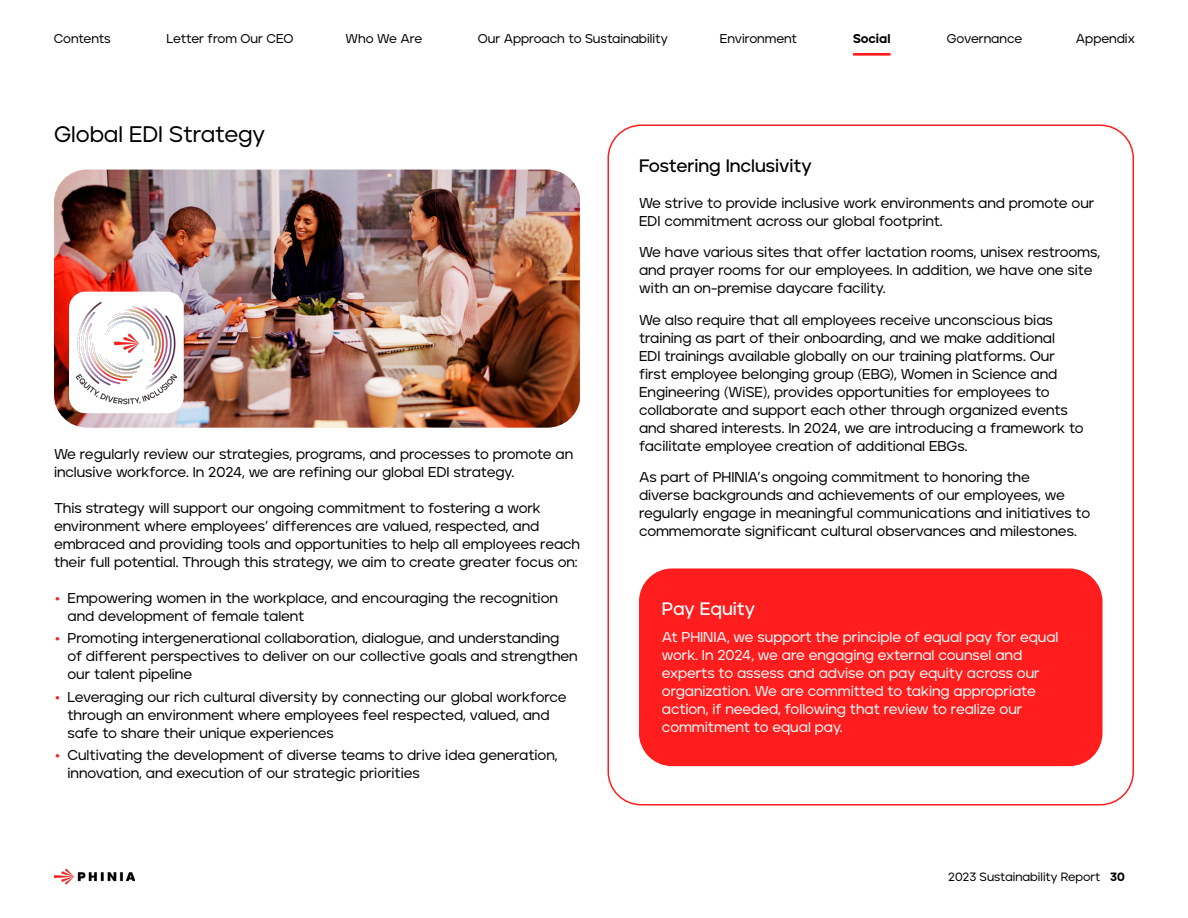
<style>
.page{position:relative;width:1188px;height:918px;background:#fff}
.page>*{position:absolute;margin:0;border:0;box-sizing:border-box;transform-origin:0 0}
.t1{font:500 22.5px "Jeko";color:#000}
.t2{font:600 18px "Jeko";color:#000}
.t3{font:600 18px "Jeko";color:#fff}
.t4{font:500 14.25px/18px "Jeko";letter-spacing:-.005em;color:#000}
.t5{font:500 14.25px/18px "Jeko";color:#fff}
.t6{font:500 12.75px "Jeko";letter-spacing:-.005em;color:#000}
.t7{font:900 12.75px "Jeko";color:#000}
.t8{font:500 12px "Jeko";color:#000}
.s1{font-weight:900;color:#ff1d1d}
.s2{font-weight:900}
</style>
<div class="page">
<img style="left:54px;top:170px;width:526px;height:258px">
<div style="left:639px;top:568px;width:463px;height:198px;background:#ff1d1d;border-radius:33px"></div>
<img style="left:54px;top:292px;width:154px;height:121px">
<img style="left:54px;top:868px;width:81px;height:17px">
<hr style="left:853px;top:53px;width:38px;height:3px;background:#ff1d1d">
<p class="t6" style="left:54px;top:30px;width:58px">Contents</p>
<p class="t6" style="left:167px;top:30px;width:128px">Letter from Our CEO</p>
<p class="t6" style="left:346px;top:30px;width:78px">Who We Are</p>
<p class="t6" style="left:478px;top:30px;width:192px">Our Approach to Sustainability</p>
<p class="t6" style="left:720px;top:30px;width:79px">Environment</p>
<p class="t7" style="left:853px;top:30px;width:39px">Social</p>
<p class="t6" style="left:947px;top:30px;width:77px">Governance</p>
<p class="t6" style="left:1076px;top:30px;width:60px">Appendix</p>
<h1 class="t1" style="left:54px;top:121px;width:213px">Global EDI Strategy</h1>
<p class="t4" style="left:54px;top:445px;width:521px">We regularly review our strategies, programs, and processes to promote an inclusive workforce. In 2024, we are refining our global EDI strategy.</p>
<p class="t4" style="left:54px;top:499px;width:528px">This strategy will support our ongoing commitment to fostering a work environment where employees’ differences are valued, respected, and embraced and providing tools and opportunities to help all employees reach their full potential. Through this strategy, we aim to create greater focus on:</p>
<p class="t4" style="left:67px;top:589px;width:492px;text-indent:-13px"><span class="s1">•</span> Empowering women in the workplace, and encouraging the recognition and development of female talent</p>
<p class="t4" style="left:67px;top:629px;width:512px;text-indent:-13px"><span class="s1">•</span> Promoting intergenerational collaboration, dialogue, and understanding<br>of different perspectives to deliver on our collective goals and strengthen our talent pipeline</p>
<p class="t4" style="left:67px;top:688px;width:501px;text-indent:-13px"><span class="s1">•</span> Leveraging our rich cultural diversity by connecting our global workforce through an environment where employees feel respected, valued, and safe to share their unique experiences</p>
<p class="t4" style="left:67px;top:746px;width:492px;text-indent:-13px"><span class="s1">•</span> Cultivating the development of diverse teams to drive idea generation, innovation, and execution of our strategic priorities</p>
<p class="t2" style="left:639px;top:155px;width:174px">Fostering Inclusivity</p>
<p class="t4" style="left:639px;top:194px;width:457px">We strive to provide inclusive work environments and promote our<br>EDI commitment across our global footprint.</p>
<p class="t4" style="left:639px;top:243px;width:463px">We have various sites that offer lactation rooms, unisex restrooms, and prayer rooms for our employees. In addition, we have one site with an on-premise daycare facility.</p>
<p class="t4" style="left:639px;top:311px;width:446px">We also require that all employees receive unconscious bias training as part of their onboarding, and we make additional<br>EDI trainings available globally on our training platforms. Our first employee belonging group (EBG), Women in Science and Engineering (WiSE), provides opportunities for employees to collaborate and support each other through organized events and shared interests. In 2024, we are introducing a framework to facilitate employee creation of additional EBGs.</p>
<p class="t4" style="left:639px;top:468px;width:453px">As part of PHINIA’s ongoing commitment to honoring the<br>diverse backgrounds and achievements of our employees, we regularly engage in meaningful communications and initiatives to commemorate significant cultural observances and milestones.</p>
<p class="t3" style="left:662px;top:598px;width:95px">Pay Equity</p>
<p class="t5" style="left:662px;top:628px;width:398px">At PHINIA, we support the principle of equal pay for equal work. In 2024, we are engaging external counsel and experts to assess and advise on pay equity across our organization. We are committed to taking appropriate action, if needed, following that review to realize our commitment to equal pay.</p>
<p class="t8" style="left:948px;top:870px;width:178px">2023 Sustainability Report <span class="s2">30</span></p>
</div>
